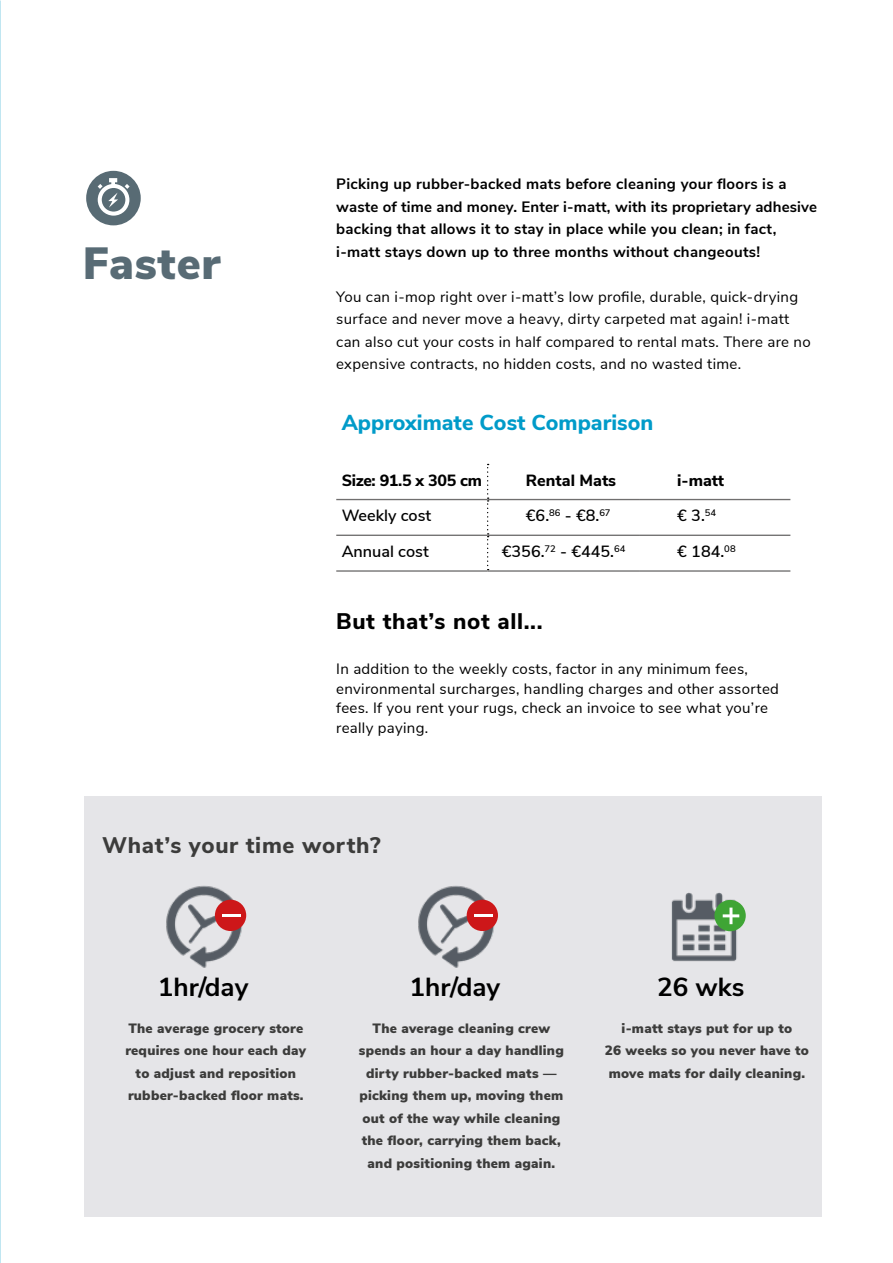
<style>
.page{position:relative;width:893px;height:1263px;background:#fff}
.page>*{position:absolute;margin:0;border:0;box-sizing:border-box;transform-origin:0 0}
.t1{font:900 45px "Nunito Sans";letter-spacing:.02em;color:#586b75}
.t2{font:700 26.1px "Nunito Sans";color:#000}
.t3{font:800 22.5px "Nunito Sans";letter-spacing:.03em;color:#3c3c3b}
.t4{font:800 22.5px "Nunito Sans";letter-spacing:.03em;color:#000}
.t5{font:800 21.6px "Nunito Sans";color:#009bc9}
.t6{font:600 16.2px "Nunito Sans";color:#000}
.t7{font:800 16.2px "Nunito Sans";color:#000}
.t8{font:800 16.2px "Nunito Sans";letter-spacing:-.02em;color:#000}
.t9{font:15px/19.5px "Nunito Sans";letter-spacing:.02em;color:#000}
.t10{font:700 15px/22.5px "Nunito Sans";letter-spacing:.02em;color:#000}
.t11{font:900 13.5px/22.5px "Nunito Sans";letter-spacing:.02em;color:#3c3c3b;text-align:center}
</style>
<div class="page">
<div style="left:84px;top:796px;width:738px;height:420px;background:#e5e5e8"></div>
<div style="left:86px;top:171px;width:55px;height:54px;background:#586b74;border-radius:50%"></div>
<svg style="left:98px;top:178px;width:32px;height:38px"></svg>
<img style="left:166px;top:885px;width:81px;height:83px">
<div style="left:215px;top:900px;width:31px;height:31px;background:#cd1719;border-radius:50%"></div>
<hr style="left:222px;top:914px;width:19px;height:3px;background:#fff">
<img style="left:418px;top:885px;width:80px;height:83px">
<div style="left:467px;top:900px;width:31px;height:31px;background:#cd1719;border-radius:50%"></div>
<hr style="left:474px;top:914px;width:18px;height:3px;background:#fff">
<svg style="left:487px;top:464px;width:2px;height:106px"></svg>
<hr style="left:336px;top:499px;width:152px;height:1px;background:#706f6f">
<hr style="left:488px;top:499px;width:151px;height:1px;background:#706f6f">
<hr style="left:639px;top:499px;width:151px;height:1px;background:#706f6f">
<hr style="left:336px;top:535px;width:152px;height:1px;background:#706f6f">
<hr style="left:488px;top:535px;width:151px;height:1px;background:#706f6f">
<hr style="left:639px;top:535px;width:151px;height:1px;background:#706f6f">
<hr style="left:336px;top:570px;width:152px;height:2px;background:#706f6f">
<hr style="left:488px;top:570px;width:151px;height:2px;background:#706f6f">
<hr style="left:639px;top:570px;width:151px;height:2px;background:#706f6f">
<img style="left:671px;top:892px;width:75px;height:70px">
<div style="left:714px;top:900px;width:32px;height:31px;background:#3fa535;border-radius:50%"></div>
<svg style="left:723px;top:907px;width:16px;height:17px"></svg>
<h1 class="t1" style="left:83px;top:230px;width:139px">Faster</h1>
<p class="t10" style="left:336px;top:172px;width:482px">Picking up rubber-backed mats before cleaning your floors is a waste of time and money. Enter i-matt, with its proprietary adhesive backing that allows it to stay in place while you clean; in fact, i-matt stays down up to three months without changeouts!</p>
<p class="t9" style="left:336px;top:284px;width:476px;line-height:22.5px">You can i-mop right over i-matt’s low profile, durable, quick-drying surface and never move a heavy, dirty carpeted mat again! i-matt can also cut your costs in half compared to rental mats. There are no expensive contracts, no hidden costs, and no wasted time.</p>
<h3 class="t5" style="left:342px;top:407px;width:313px">Approximate Cost Comparison</h3>
<p class="t8" style="left:342px;top:468px;width:142px">Size: 91.5 x 305 cm</p>
<p class="t7" style="left:526px;top:468px;width:92px">Rental Mats</p>
<p class="t7" style="left:677px;top:468px;width:48px">i-matt</p>
<p class="t6" style="left:342px;top:504px;width:91px">Weekly cost</p>
<p class="t6" style="left:526px;top:504px;width:86px">€6.<sup>86</sup> - €8.<sup>67</sup></p>
<p class="t6" style="left:677px;top:504px;width:40px">€ 3.<sup>54</sup></p>
<p class="t6" style="left:342px;top:540px;width:89px">Annual cost</p>
<p class="t6" style="left:502px;top:540px;width:125px">€356.<sup>72</sup> - €445.<sup>64</sup></p>
<p class="t6" style="left:677px;top:540px;width:60px">€ 184.<sup>08</sup></p>
<h3 class="t4" style="left:336px;top:605px;width:208px">But that’s not all...</h3>
<p class="t9" style="left:336px;top:658px;width:444px">In addition to the weekly costs, factor in any minimum fees, environmental surcharges, handling charges and other assorted fees. If you rent your rugs, check an invoice to see what you’re really paying.</p>
<h3 class="t3" style="left:102px;top:829px;width:280px">What’s your time worth?</h3>
<h2 class="t2" style="left:158px;top:968px;width:92px">1hr/day</h2>
<h2 class="t2" style="left:410px;top:968px;width:92px">1hr/day</h2>
<h2 class="t2" style="left:657px;top:968px;width:89px">26 wks</h2>
<p class="t11" style="left:125px;top:1016px;width:182px">The average grocery store requires one hour each day to adjust and reposition rubber-backed floor mats.</p>
<p class="t11" style="left:359px;top:1016px;width:207px">The average cleaning crew spends an hour a day handling dirty rubber-backed mats — picking them up, moving them out of the way while cleaning the floor, carrying them back, and positioning them again.</p>
<p class="t11" style="left:605px;top:1016px;width:206px">i-matt stays put for up to<br>26 weeks so you never have to move mats for daily cleaning.</p>
</div>
